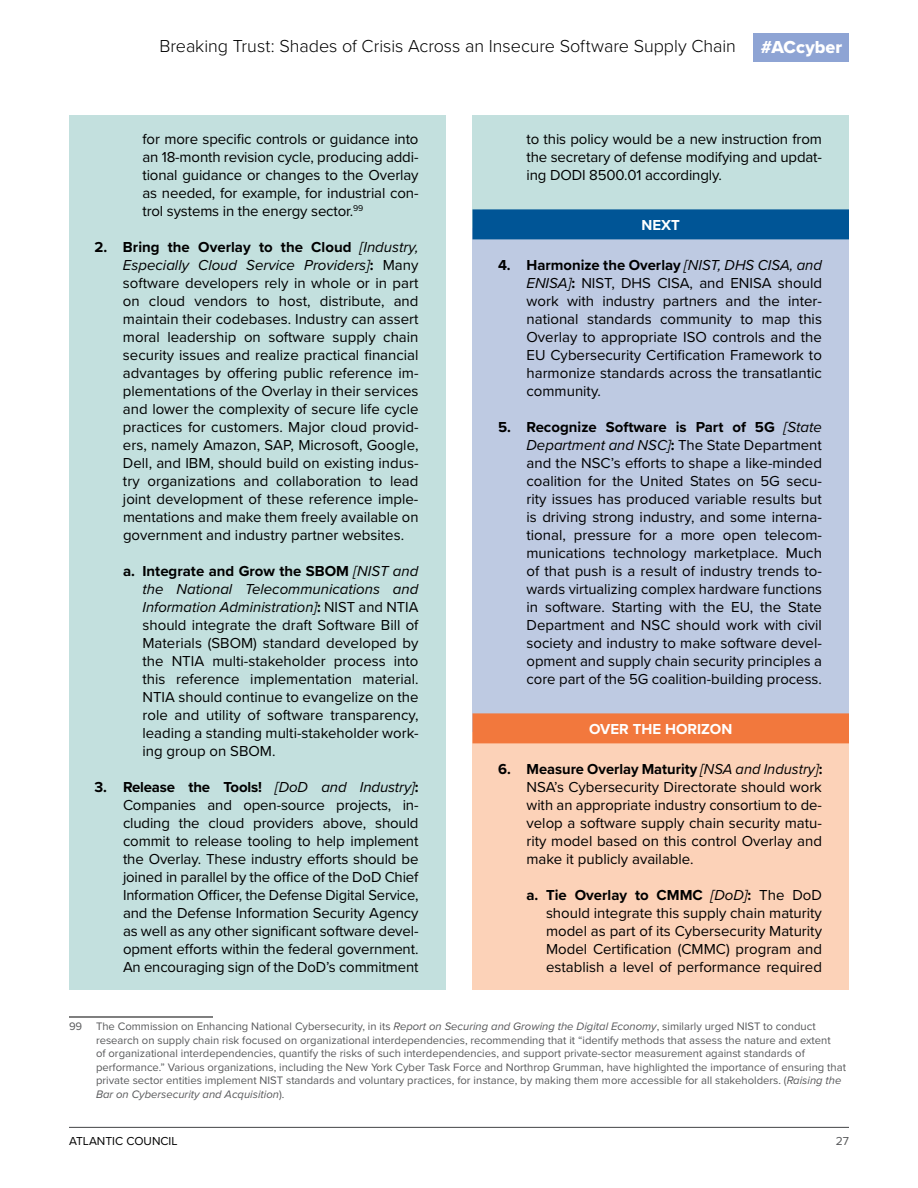
<style>
.page{position:relative;width:918px;height:1188px;background:#fff}
.page>*{position:absolute;margin:0;border:0;box-sizing:border-box;transform-origin:0 0}
.t1{font:300 18px "Proxima Nova";letter-spacing:-.005em;color:#000}
.t2{font:18px "Proxima Nova Extrabld";color:#fff}
.t3{font:15px/18px "Proxima Nova";color:#000;text-align:justify}
.t4{font:700 15px "Proxima Nova";color:#fff}
.t5{font:12px "Proxima Nova";color:#000}
.t6{font:12px "Proxima Nova";color:#58595b}
.t7{font:11.25px/13.5px "Proxima Nova";color:#58595b}
.s1{font-weight:700}
.s2{font-style:italic}
</style>
<div class="page">
<hr style="left:69px;top:1127px;width:780px;height:1px;background:#58595b">
<div style="left:754px;top:33px;width:95px;height:28px;background:#8ea4d4"></div>
<div style="left:69px;top:116px;width:377px;height:874px;background:#c3e0de"></div>
<div style="left:472px;top:116px;width:377px;height:112px;background:#c3e0de"></div>
<div style="left:472px;top:732px;width:377px;height:258px;background:#fcd2b8"></div>
<div style="left:472px;top:228px;width:377px;height:503px;background:#becae2"></div>
<hr style="left:69px;top:1017px;width:144px;height:1px;background:#000">
<div style="left:472px;top:209px;width:377px;height:30px;background:#005596"></div>
<div style="left:472px;top:713px;width:377px;height:30px;background:#f2783d"></div>
<p class="t1" style="left:159px;top:33px;width:578px">Breaking Trust: Shades of Crisis Across an Insecure Software Supply Chain</p>
<p class="t2" style="left:761px;top:33px;width:83px">#ACcyber</p>
<p class="t3" style="left:142px;top:129px;width:278px">for more specific controls or guidance into an 18-month revision cycle, producing addi&shy;tional guidance or changes to the Overlay as needed, for example, for industrial con&shy;trol systems in the energy sector.<sup>99</sup></p>
<p class="t3" style="left:123px;top:237px;width:297px;text-indent:-28px"><span class="s1">2. Bring the Overlay to the Cloud</span> <span class="s2">[Industry, Especially Cloud Service Providers]</span><span class="s1">:</span> Many software developers rely in whole or in part on cloud vendors to host, distribute, and maintain their codebases. Industry can assert moral leadership on software supply chain security issues and realize practical financial advantages by offering public reference im&shy;plementations of the Overlay in their services and lower the complexity of secure life cycle practices for customers. Major cloud provid&shy;ers, namely Amazon, SAP, Microsoft, Google, Dell, and IBM, should build on existing indus&shy;try organizations and collaboration to lead joint development of these reference imple&shy;mentations and make them freely available on government and industry partner websites.</p>
<p class="t3" style="left:142px;top:561px;width:278px;text-indent:-20px"><span class="s1">a. Integrate and Grow the SBOM</span> <span class="s2">[NIST and the National Telecommunications and Information Administration]</span><span class="s1">:</span> NIST and NTIA should integrate the draft Software Bill of Materials (SBOM) standard developed by the NTIA multi-stakeholder process into this reference implementation material.<br>NTIA should continue to evangelize on the role and utility of software transparency, leading a standing multi-stakeholder work&shy;ing group on SBOM.</p>
<p class="t3" style="left:123px;top:777px;width:297px;text-indent:-28px"><span class="s1">3. Release the Tools!</span> <span class="s2">[DoD and Industry]</span><span class="s1">:<br></span>Companies and open-source projects, in&shy;cluding the cloud providers above, should commit to release tooling to help implement the Overlay. These industry efforts should be joined in parallel by the office of the DoD Chief Information Officer, the Defense Digital Service, and the Defense Information Security Agency as well as any other significant software devel&shy;opment efforts within the federal government.<br>An encouraging sign of the DoD’s commitment</p>
<p class="t3" style="left:526px;top:129px;width:297px">to this policy would be a new instruction from the secretary of defense modifying and updat&shy;ing DODI 8500.01 accordingly.</p>
<p class="t4" style="left:642px;top:214px;width:40px">NEXT</p>
<p class="t3" style="left:526px;top:255px;width:297px;text-indent:-28px"><span class="s1">4. Harmonize the Overlay</span> <span class="s2">[NIST, DHS CISA, and ENISA]</span><span class="s1">:</span> NIST, DHS CISA, and ENISA should work with industry partners and the inter&shy;national standards community to map this Overlay to appropriate ISO controls and the EU Cybersecurity Certification Framework to harmonize standards across the transatlantic community.</p>
<p class="t3" style="left:526px;top:417px;width:297px;text-indent:-28px"><span class="s1">5. Recognize Software is Part of 5G</span> <span class="s2">[State Department and NSC]</span><span class="s1">:</span> The State Department and the NSC’s efforts to shape a like-minded coalition for the United States on 5G secu&shy;rity issues has produced variable results but is driving strong industry, and some interna&shy;tional, pressure for a more open telecom&shy;munications technology marketplace. Much of that push is a result of industry trends to&shy;wards virtualizing complex hardware functions in software. Starting with the EU, the State Department and NSC should work with civil society and industry to make software devel&shy;opment and supply chain security principles a core part of the 5G coalition-building process.</p>
<p class="t4" style="left:589px;top:718px;width:145px">OVER THE HORIZON</p>
<p class="t3" style="left:526px;top:759px;width:297px;text-indent:-28px"><span class="s1">6. Measure Overlay Maturity</span> <span class="s2">[NSA and Industry]</span><span class="s1">:<br></span>NSA’s Cybersecurity Directorate should work with an appropriate industry consortium to de&shy;velop a software supply chain security matu&shy;rity model based on this control Overlay and make it publicly available.</p>
<p class="t3" style="left:546px;top:885px;width:278px;text-indent:-20px"><span class="s1">a. Tie Overlay to CMMC</span> <span class="s2">[DoD]</span><span class="s1">:</span> The DoD should integrate this supply chain maturity model as part of its Cybersecurity Maturity Model Certification (CMMC) program and establish a level of performance required</p>
<p class="t7" style="left:96px;top:1020px;width:752px;text-indent:-27px">99 The Commission on Enhancing National Cybersecurity, in its <span class="s2">Report on Securing and Growing the Digital Economy</span>, similarly urged NIST to conduct research on supply chain risk focused on organizational interdependencies, recommending that it “identify methods that assess the nature and extent<br>of organizational interdependencies, quantify the risks of such interdependencies, and support private-sector measurement against standards of performance.” Various organizations, including the New York Cyber Task Force and Northrop Grumman, have highlighted the importance of ensuring that private sector entities implement NIST standards and voluntary practices, for instance, by making them more accessible for all stakeholders. (<span class="s2">Raising the Bar on Cybersecurity and Acquisition</span>).</p>
<p class="t5" style="left:69px;top:1132px;width:110px">ATLANTIC COUNCIL</p>
<p class="t6" style="left:836px;top:1132px;width:15px">27</p>
</div>
